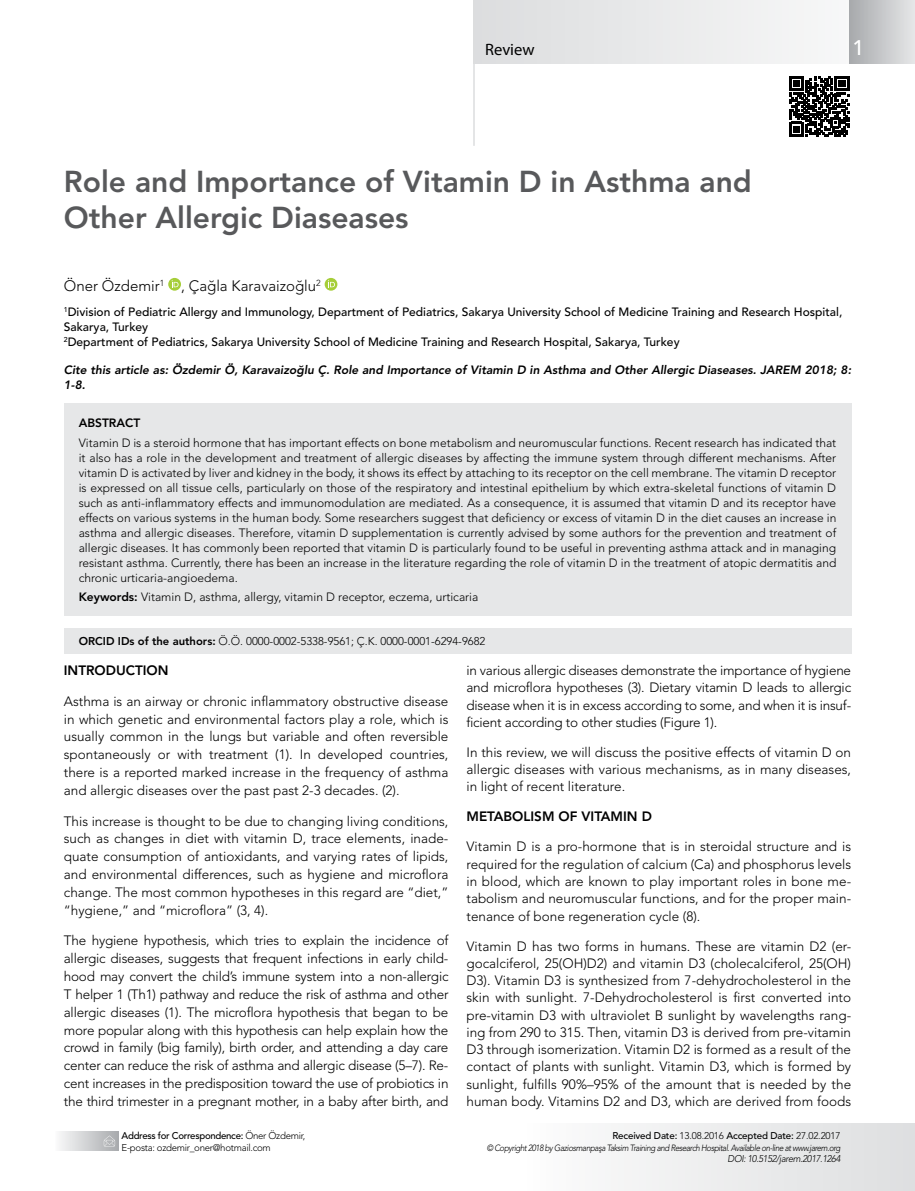
<style>
.page{position:relative;width:915px;height:1191px;background:#fff}
.page>*{position:absolute;margin:0;border:0;box-sizing:border-box;transform-origin:0 0}
.t1{font:800 30px/36px "Avenir LT Std";color:#58595b}
.t2{font:500 21px "Avenir LT Std";color:#fff}
.t3{font:16.5px "Myriad Pro";color:#000}
.t4{font:300 15px "Avenir LT Std";color:#000}
.t5{font:300 13.5px/17.9px "Avenir LT Std";color:#000;text-align:justify}
.t6{font:800 13.5px "Avenir LT Std";color:#000}
.t7{font:300 12px/15px "Avenir LT Std";color:#000;text-align:justify}
.t8{font:500 12px/15px "Avenir LT Std";color:#000}
.t9{font:italic 800 12px/15px "Avenir LT Std";color:#000}
.t10{font:800 12px "Avenir LT Std";color:#000}
.t11{font:300 11.25px "Avenir LT Std";color:#000}
.t12{font:300 9.75px/11.4px "Avenir LT Std";letter-spacing:-.03em;color:#000}
.t13{font:500 9.75px "Avenir LT Std";letter-spacing:-.015em;color:#000}
.t14{font:italic 300 9.75px "Avenir LT Std";letter-spacing:-.04em;color:#000;scale:.95 1}
.t15{font:italic 300 9px "Avenir LT Std";letter-spacing:-.055em;color:#000;scale:.9 1}
.s1{font-weight:800}
.s2{font-weight:500}
.s3{font-weight:300}
</style>
<div class="page">
<div style="left:64px;top:403px;width:786px;height:213px;background:#e6e7e8"></div>
<svg style="left:168px;top:278px;width:13px;height:13px"></svg>
<svg style="left:171px;top:280px;width:7px;height:7px"></svg>
<svg style="left:324px;top:278px;width:13px;height:13px"></svg>
<svg style="left:328px;top:280px;width:7px;height:7px"></svg>
<div style="left:521px;top:1123px;width:393px;height:68px;background:linear-gradient(to right,#fdfdfd,#dddee0)"></div>
<div style="left:54px;top:1131px;width:64px;height:19px;background:linear-gradient(to right,#fcfcfc,#aaacaf)"></div>
<svg style="left:104px;top:1135px;width:11px;height:11px"></svg>
<div style="left:64px;top:628px;width:786px;height:25px;background:#e6e7e8"></div>
<svg style="left:789px;top:76px;width:59px;height:60px"></svg>
<div style="left:473px;top:0;width:439px;height:64px;background:linear-gradient(to bottom,#eaeaeb,#eaeaeb)"></div>
<div style="left:849px;top:0;width:65px;height:64px;background:linear-gradient(to right,#a7a9ac,#e5e6e7)"></div>
<hr style="left:473px;top:44px;width:1px;height:102px;background:#dcddde">
<p class="t3" style="left:485px;top:40px;width:51px">Review</p>
<h2 class="t2" style="left:852px;top:35px;width:13px">1</h2>
<h1 class="t1" style="left:64px;top:164px;width:689px">Role and Importance of Vitamin D in Asthma and<br>Other Allergic Diaseases</h1>
<p class="t4" style="left:64px;top:276px;width:258px">Öner Özdemir<sup>1</sup> , Çağla Karavaizoğlu<sup>2</sup></p>
<p class="t8" style="left:64px;top:305px;width:779px"><sup>1</sup>Division of Pediatric Allergy and Immunology, Department of Pediatrics, Sakarya University School of Medicine Training and Research Hospital,<br>Sakarya, Turkey<br><sup>2</sup>Department of Pediatrics, Sakarya University School of Medicine Training and Research Hospital, Sakarya, Turkey</p>
<p class="t9" style="left:64px;top:363px;width:788px">Cite this article as: Özdemir Ö, Karavaizoğlu Ç. Role and Importance of Vitamin D in Asthma and Other Allergic Diaseases. JAREM 2018; 8:<br>1-8.</p>
<p class="t10" style="left:79px;top:416px;width:63px">ABSTRACT</p>
<p class="t7" style="left:79px;top:435px;width:758px">Vitamin D is a steroid hormone that has important effects on bone metabolism and neuromuscular functions. Recent research has indicated that it also has a role in the development and treatment of allergic diseases by affecting the immune system through different mechanisms. After vitamin D is activated by liver and kidney in the body, it shows its effect by attaching to its receptor on the cell membrane. The vitamin D receptor is expressed on all tissue cells, particularly on those of the respiratory and intestinal epithelium by which extra-skeletal functions of vitamin D such as anti-inflammatory effects and immunomodulation are mediated. As a consequence, it is assumed that vitamin D and its receptor have effects on various systems in the human body. Some researchers suggest that deficiency or excess of vitamin D in the diet causes an increase in asthma and allergic diseases. Therefore, vitamin D supplementation is currently advised by some authors for the prevention and treatment of allergic diseases. It has commonly been reported that vitamin D is particularly found to be useful in preventing asthma attack and in managing resistant asthma. Currently, there has been an increase in the literature regarding the role of vitamin D in the treatment of atopic dermatitis and chronic urticaria-angioedema.</p>
<p class="t7" style="left:79px;top:589px;width:401px"><span class="s1">Keywords:</span> Vitamin D, asthma, allergy, vitamin D receptor, eczema, urticaria</p>
<p class="t11" style="left:79px;top:634px;width:408px"><span class="s1">ORCID IDs of the authors:</span> Ö.Ö. 0000-0002-5338-9561; Ç.K. 0000-0001-6294-9682</p>
<p class="t6" style="left:64px;top:662px;width:106px">INTRODUCTION</p>
<p class="t5" style="left:64px;top:692px;width:386px">Asthma is an airway or chronic inflammatory obstructive disease in which genetic and environmental factors play a role, which is usually common in the lungs but variable and often reversible spontaneously or with treatment (1). In developed countries, there is a reported marked increase in the frequency of asthma and allergic diseases over the past past 2-3 decades. (2).</p>
<p class="t5" style="left:64px;top:812px;width:386px">This increase is thought to be due to changing living conditions, such as changes in diet with vitamin D, trace elements, inade&shy;quate consumption of antioxidants, and varying rates of lipids, and environmental differences, such as hygiene and microflora change. The most common hypotheses in this regard are “diet,” “hygiene,” and “microflora” (3, 4).</p>
<p class="t5" style="left:64px;top:931px;width:386px">The hygiene hypothesis, which tries to explain the incidence of allergic diseases, suggests that frequent infections in early child&shy;hood may convert the child’s immune system into a non-allergic T helper 1 (Th1) pathway and reduce the risk of asthma and other allergic diseases (1). The microflora hypothesis that began to be more popular along with this hypothesis can help explain how the crowd in family (big family), birth order, and attending a day care center can reduce the risk of asthma and allergic disease (5–7). Re&shy;cent increases in the predisposition toward the use of probiotics in the third trimester in a pregnant mother, in a baby after birth, and</p>
<p class="t5" style="left:466px;top:662px;width:386px;line-height:17.2px">in various allergic diseases demonstrate the importance of hygiene and microflora hypotheses (3). Dietary vitamin D leads to allergic disease when it is in excess according to some, and when it is insuf&shy;ficient according to other studies (Figure 1).</p>
<p class="t5" style="left:466px;top:743px;width:386px;line-height:17.2px">In this review, we will discuss the positive effects of vitamin D on allergic diseases with various mechanisms, as in many diseases, in light of recent literature.</p>
<p class="t6" style="left:466px;top:808px;width:187px">METABOLISM OF VITAMIN D</p>
<p class="t5" style="left:466px;top:838px;width:386px;line-height:17.2px">Vitamin D is a pro-hormone that is in steroidal structure and is required for the regulation of calcium (Ca) and phosphorus levels in blood, which are known to play important roles in bone me&shy;tabolism and neuromuscular functions, and for the proper main&shy;tenance of bone regeneration cycle (8).</p>
<p class="t5" style="left:466px;top:937px;width:386px;line-height:17.2px">Vitamin D has two forms in humans. These are vitamin D2 (er&shy;gocalciferol, 25(OH)D2) and vitamin D3 (cholecalciferol, 25(OH)<br>D3). Vitamin D3 is synthesized from 7-dehydrocholesterol in the skin with sunlight. 7-Dehydrocholesterol is first converted into pre-vitamin D3 with ultraviolet B sunlight by wavelengths rang&shy;ing from 290 to 315. Then, vitamin D3 is derived from pre-vitamin D3 through isomerization. Vitamin D2 is formed as a result of the contact of plants with sunlight. Vitamin D3, which is formed by sunlight, fulfills 90%–95% of the amount that is needed by the human body. Vitamins D2 and D3, which are derived from foods</p>
<p class="t12" style="left:121px;top:1130px;width:185px"><span class="s2">Address for Correspondence:</span> Öner Özdemir,<br>E-posta: ozdemir_oner@hotmail.com</p>
<p class="t13" style="left:612px;top:1130px;width:229px">Received Date: <span class="s3">13.08.2016</span> Accepted Date: <span class="s3">27.02.2017</span></p>
<p class="t15" style="left:486px;top:1142px;width:394px">© Copyright 2018 by Gaziosmanpaşa Taksim Training and Research Hospital. Available on-line at www.jarem.org</p>
<p class="t14" style="left:727px;top:1152px;width:120px">DOI: 10.5152/jarem.2017.1264</p>
</div>
